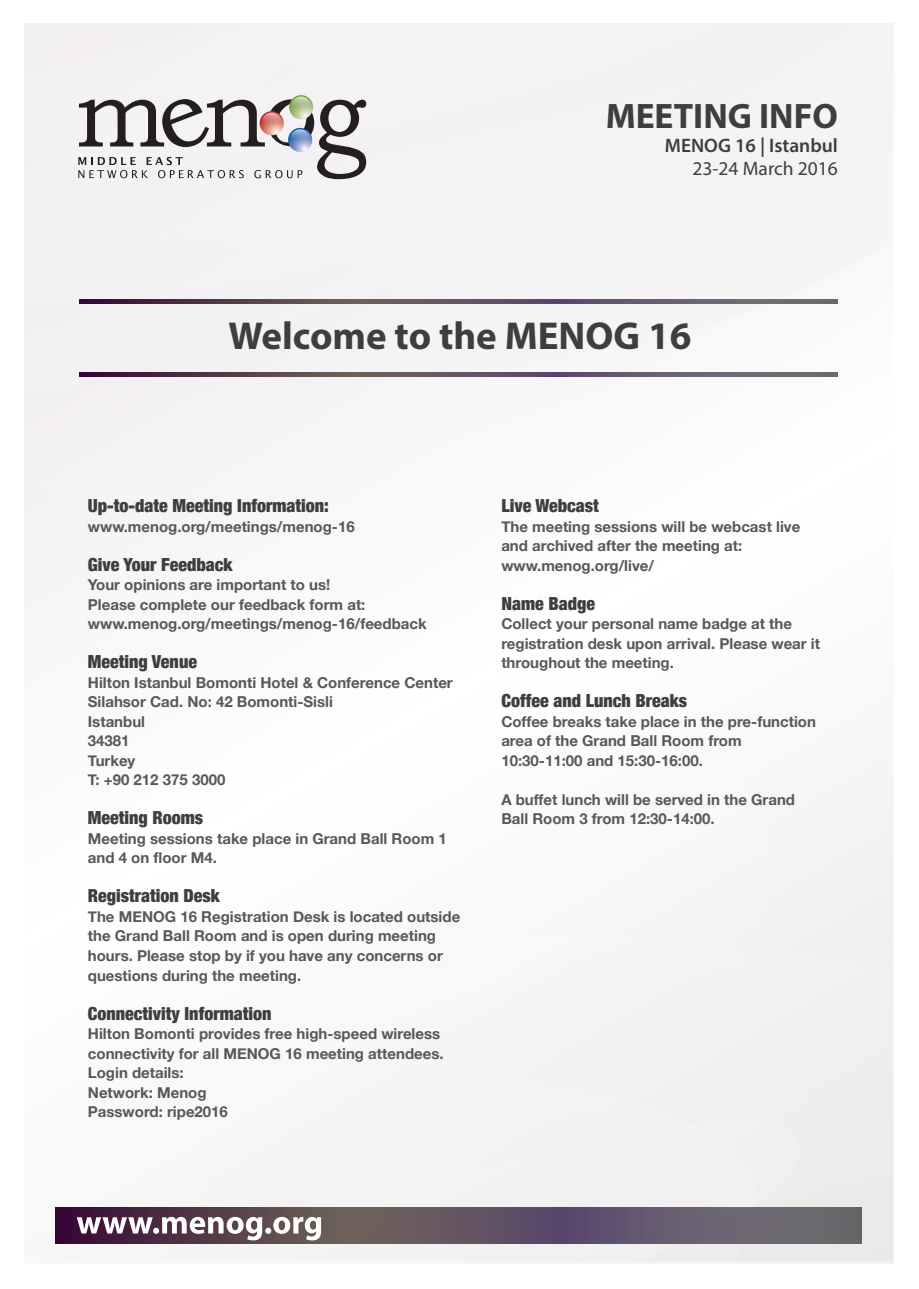
<style>
.page{position:relative;width:919px;height:1289px;background:#fff}
.page>*{position:absolute;margin:0;border:0;box-sizing:border-box;transform-origin:0 0}
.t1{font:700 39px "Myriad Pro";color:#3e3e3f}
.t2{font:700 35.4px "Myriad Pro";color:#3e3e3f}
.t3{font:600 19.5px "Myriad Pro";color:#3e3e3f}
.t4{font:19.5px "Myriad Pro";color:#3e3e3f}
.t5{font:900 condensed 18px "Helvetica Neue";color:#3e3e3f}
.t6{font:700 15px/19.5px "Helvetica Neue";color:#57585a}
</style>
<div class="page">
<div style="left:24px;top:24px;width:868px;height:1236px;background:#fbfafa"></div>
<div style="left:773px;top:846px;width:119px;height:89px;background:#f2f1f0"></div>
<svg style="left:24px;top:23px;width:869px;height:405px"></svg>
<svg style="left:24px;top:162px;width:733px;height:142px"></svg>
<svg style="left:24px;top:23px;width:774px;height:139px"></svg>
<div style="left:773px;top:935px;width:121px;height:329px;background:#efefed"></div>
<div style="left:626px;top:921px;width:147px;height:197px;background:#f2f2f1"></div>
<svg style="left:55px;top:1118px;width:743px;height:146px"></svg>
<svg style="left:56px;top:1207px;width:805px;height:36px;background:#625363"></svg>
<svg style="left:77px;top:1216px;width:244px;height:24px"></svg>
<svg style="left:289px;top:95px;width:24px;height:24px"></svg>
<svg style="left:78px;top:97px;width:288px;height:82px"></svg>
<svg style="left:79px;top:300px;width:758px;height:4px;background:#5f4d5e"></svg>
<svg style="left:79px;top:372px;width:758px;height:4px;background:#5f4e5e"></svg>
<h2 class="t2" style="left:605px;top:93px;width:234px">MEETING INFO</h2>
<h3 class="t3" style="left:665px;top:132px;width:174px">MENOG 16 | Istanbul</h3>
<h3 class="t4" style="left:692px;top:156px;width:147px">23-24 March 2016</h3>
<h1 class="t1" style="left:228px;top:310px;width:464px">Welcome to the MENOG 16</h1>
<p class="t5" style="left:88px;top:491px;width:242px">Up-to-date Meeting Information:</p>
<p class="t6" style="left:88px;top:517px;width:268px">www.menog.org/meetings/menog-16</p>
<p class="t5" style="left:88px;top:549px;width:146px">Give Your Feedback</p>
<p class="t6" style="left:88px;top:575px;width:340px">Your opinions are important to us!<br>Please complete our feedback form at: www.menog.org/meetings/menog-16/feedback</p>
<p class="t5" style="left:88px;top:647px;width:111px">Meeting Venue</p>
<p class="t6" style="left:88px;top:673px;width:366px">Hilton Istanbul Bomonti Hotel &amp; Conference Center<br>Silahsor Cad. No: 42 Bomonti-Sisli<br>Istanbul<br>34381<br>Turkey<br>T: +90 212 375 3000</p>
<p class="t5" style="left:88px;top:803px;width:117px">Meeting Rooms</p>
<p class="t6" style="left:88px;top:829px;width:360px">Meeting sessions take place in Grand Ball Room 1 and 4 on floor M4.</p>
<p class="t5" style="left:88px;top:881px;width:134px">Registration Desk</p>
<p class="t6" style="left:88px;top:907px;width:374px">The MENOG 16 Registration Desk is located outside the Grand Ball Room and is open during meeting hours. Please stop by if you have any concerns or questions during the meeting.</p>
<p class="t5" style="left:88px;top:998px;width:185px">Connectivity Information</p>
<p class="t6" style="left:88px;top:1024px;width:357px">Hilton Bomonti provides free high-speed wireless connectivity for all MENOG 16 meeting attendees.<br>Login details:<br>Network: Menog<br>Password: ripe2016</p>
<p class="t5" style="left:501px;top:491px;width:99px">Live Webcast</p>
<p class="t6" style="left:501px;top:517px;width:300px">The meeting sessions will be webcast live and archived after the meeting at: www.menog.org/live/</p>
<p class="t5" style="left:501px;top:588px;width:95px">Name Badge</p>
<p class="t6" style="left:501px;top:614px;width:320px">Collect your personal name badge at the registration desk upon arrival. Please wear it throughout the meeting.</p>
<p class="t5" style="left:501px;top:686px;width:187px">Coffee and Lunch Breaks</p>
<p class="t6" style="left:501px;top:712px;width:316px">Coffee breaks take place in the pre-function area of the Grand Ball Room from<br>10:30-11:00 and 15:30-16:00.</p>
<p class="t6" style="left:501px;top:790px;width:295px">A buffet lunch will be served in the Grand<br>Ball Room 3 from 12:30-14:00.</p>
</div>
